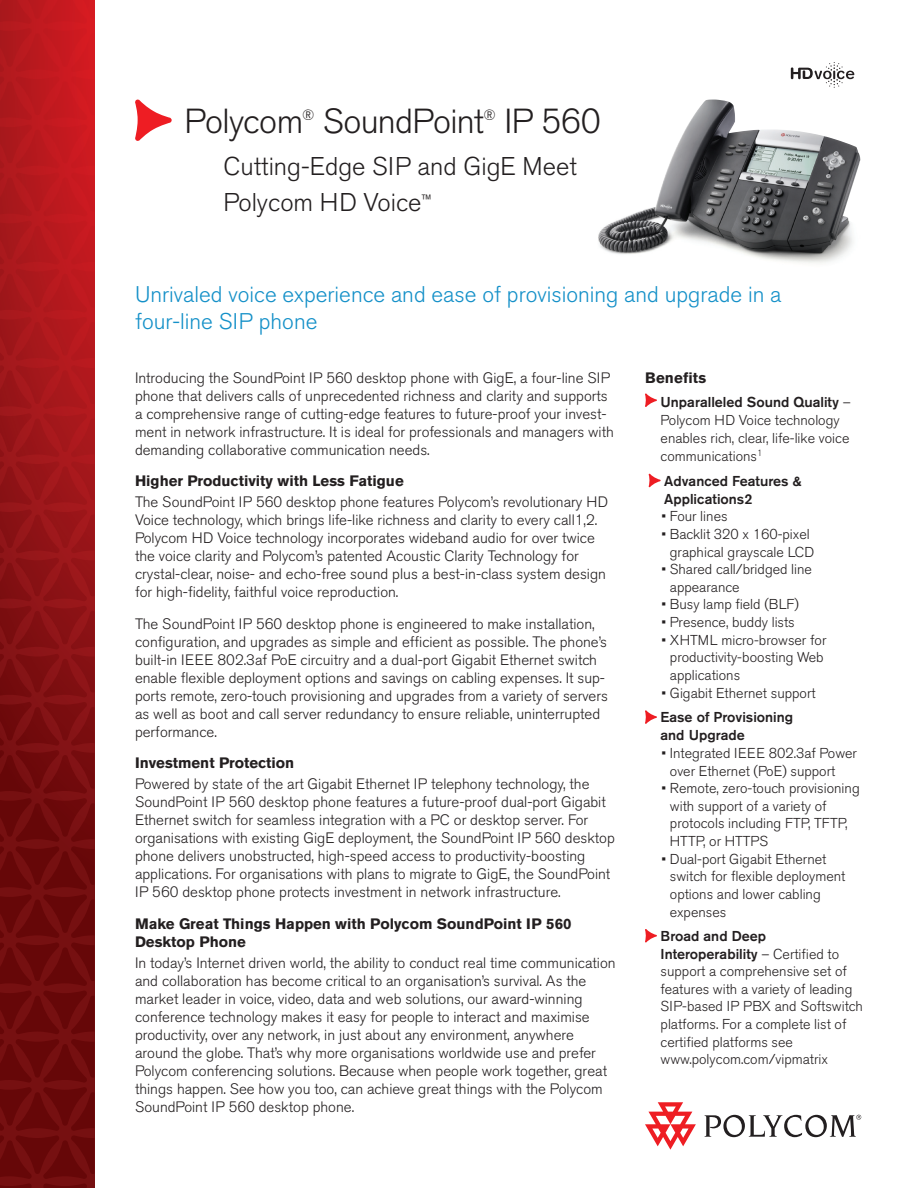
<style>
.page{position:relative;width:918px;height:1188px;background:#fff}
.page>*{position:absolute;margin:0;border:0;box-sizing:border-box;transform-origin:0 0}
.t1{font:300 34.5px "Akzidenz Grotesk BE";letter-spacing:-.02em;color:#231f20}
.t2{font:300 25.5px/36px "Akzidenz Grotesk BE";color:#231f20}
.t3{font:300 22.5px/27px "Akzidenz Grotesk BE";color:#1490c8}
.Body_Copy{font:300 15px/18px "Akzidenz Grotesk BE";color:#231f20}
.Sub_Head__body_copy{font:700 15px/18px "Akzidenz Grotesk BE";color:#231f20}
.FRONT_Sidebar_header{font:700 15px "Akzidenz Grotesk BE";letter-spacing:.01em;color:#231f20}
.t4{font:300 14.85px "Akzidenz Grotesk BE";color:#231f20}
.FRONT_Sidebar_Copy{font:300 14.25px/17.7px "Akzidenz Grotesk BE";color:#231f20}
.FRONT_Sidebar_Copy-2{font:500 14.25px/18px "Akzidenz Grotesk BE";color:#231f20}
.s1{font-weight:500}
</style>
<div class="page">
<svg style="left:135px;top:100px;width:37px;height:41px"></svg>
<svg style="left:645px;top:393px;width:12px;height:14px"></svg>
<svg style="left:649px;top:474px;width:12px;height:13px"></svg>
<svg style="left:645px;top:710px;width:12px;height:14px"></svg>
<svg style="left:645px;top:929px;width:12px;height:13px"></svg>
<svg style="left:0;top:0;width:94px;height:1188px"></svg>
<svg style="left:645px;top:1102px;width:51px;height:48px"></svg>
<svg style="left:705px;top:1115px;width:156px;height:22px"></svg>
<svg style="left:791px;top:62px;width:63px;height:26px"></svg>
<img style="left:598px;top:100px;width:263px;height:163px">
<p class="t1" style="left:184px;top:102px;width:120px">Polycom</p>
<p class="t4" style="left:302px;top:106px;width:14px">®</p>
<p class="t1" style="left:323px;top:102px;width:163px">SoundPoint</p>
<p class="t4" style="left:484px;top:106px;width:14px">®</p>
<p class="t1" style="left:504px;top:102px;width:98px">IP 560</p>
<p class="t2" style="left:224px;top:149px;width:355px">Cutting-Edge SIP and GigE Meet<br>Polycom HD Voice<sup>™</sup></p>
<p class="t3" style="left:135px;top:281px;width:648px">Unrivaled voice experience and ease of provisioning and upgrade in a four-line SIP phone</p>
<p class="Body_Copy" style="left:135px;top:369px;width:480px">Introducing the SoundPoint IP 560 desktop phone with GigE, a four-line SIP phone that delivers calls of unprecedented richness and clarity and supports a comprehensive range of cutting-edge features to future-proof your invest&shy;ment in network infrastructure. It is ideal for professionals and managers with demanding collaborative communication needs.</p>
<p class="Sub_Head__body_copy" style="left:135px;top:472px;width:270px">Higher Productivity with Less Fatigue</p>
<p class="Body_Copy" style="left:135px;top:493px;width:475px">The SoundPoint IP 560 desktop phone features Polycom’s revolutionary HD Voice technology, which brings life-like richness and clarity to every call1,2.<br>Polycom HD Voice technology incorporates wideband audio for over twice the voice clarity and Polycom’s patented Acoustic Clarity Technology for crystal-clear, noise- and echo-free sound plus a best-in-class system design for high-fidelity, faithful voice reproduction.</p>
<p class="Body_Copy" style="left:135px;top:615px;width:475px">The SoundPoint IP 560 desktop phone is engineered to make installation, configuration, and upgrades as simple and efficient as possible. The phone’s built-in IEEE 802.3af PoE circuitry and a dual-port Gigabit Ethernet switch enable flexible deployment options and savings on cabling expenses. It sup&shy;ports remote, zero-touch provisioning and upgrades from a variety of servers as well as boot and call server redundancy to ensure reliable, uninterrupted performance.</p>
<p class="Sub_Head__body_copy" style="left:135px;top:754px;width:161px">Investment Protection</p>
<p class="Body_Copy" style="left:135px;top:776px;width:481px">Powered by state of the art Gigabit Ethernet IP telephony technology, the SoundPoint IP 560 desktop phone features a future-proof dual-port Gigabit Ethernet switch for seamless integration with a PC or desktop server. For organisations with existing GigE deployment, the SoundPoint IP 560 desktop phone delivers unobstructed, high-speed access to productivity-boosting applications. For organisations with plans to migrate to GigE, the SoundPoint IP 560 desktop phone protects investment in network infrastructure.</p>
<p class="Sub_Head__body_copy" style="left:135px;top:915px;width:438px">Make Great Things Happen with Polycom SoundPoint IP 560<br>Desktop Phone</p>
<p class="Body_Copy" style="left:135px;top:954px;width:482px">In today’s Internet driven world, the ability to conduct real time communication and collaboration has become critical to an organisation’s survival. As the market leader in voice, video, data and web solutions, our award-winning conference technology makes it easy for people to interact and maximise productivity, over any network, in just about any environment, anywhere around the globe. That’s why more organisations worldwide use and prefer Polycom conferencing solutions. Because when people work together, great things happen. See how you too, can achieve great things with the Polycom SoundPoint IP 560 desktop phone.</p>
<p class="FRONT_Sidebar_header" style="left:645px;top:369px;width:63px">Benefits</p>
<p class="FRONT_Sidebar_Copy" style="left:661px;top:393px;width:192px"><span class="s1">Unparalleled Sound Quality</span> –<br>Polycom HD Voice technology enables rich, clear, life-like voice communications<sup>1</sup></p>
<p class="FRONT_Sidebar_Copy-2" style="left:664px;top:471px;width:139px">Advanced Features &amp;<br>Applications2</p>
<p class="FRONT_Sidebar_Copy" style="left:662px;top:508px;width:68px">• Four lines</p>
<p class="FRONT_Sidebar_Copy" style="left:662px;top:525px;width:154px;text-align:center">• Backlit 320 x 160-pixel graphical grayscale LCD</p>
<p class="FRONT_Sidebar_Copy" style="left:670px;top:561px;width:144px;text-indent:-8px">• Shared call/bridged line appearance</p>
<p class="FRONT_Sidebar_Copy" style="left:662px;top:596px;width:139px">• Busy lamp field (BLF)</p>
<p class="FRONT_Sidebar_Copy" style="left:662px;top:614px;width:135px">• Presence, buddy lists</p>
<p class="FRONT_Sidebar_Copy" style="left:670px;top:631px;width:158px;text-indent:-8px">• XHTML micro-browser for productivity-boosting Web applications</p>
<p class="FRONT_Sidebar_Copy" style="left:662px;top:684px;width:156px">• Gigabit Ethernet support</p>
<p class="FRONT_Sidebar_Copy-2" style="left:661px;top:708px;width:134px">Ease of Provisioning and Upgrade</p>
<p class="FRONT_Sidebar_Copy" style="left:670px;top:744px;width:189px;text-indent:-8px">• Integrated IEEE 802.3af Power over Ethernet (PoE) support</p>
<p class="FRONT_Sidebar_Copy" style="left:670px;top:780px;width:191px;text-indent:-8px">• Remote, zero-touch provisioning with support of a variety of protocols including FTP, TFTP,<br>HTTP, or HTTPS</p>
<p class="FRONT_Sidebar_Copy" style="left:670px;top:850px;width:177px;text-indent:-8px">• Dual-port Gigabit Ethernet switch for flexible deployment options and lower cabling expenses</p>
<p class="FRONT_Sidebar_Copy" style="left:661px;top:928px;width:204px"><span class="s1">Broad and Deep<br>Interoperability</span> – Certified to support a comprehensive set of features with a variety of leading<br>SIP-based IP PBX and Softswitch platforms. For a complete list of certified platforms see www.polycom.com/vipmatrix</p>
</div>
